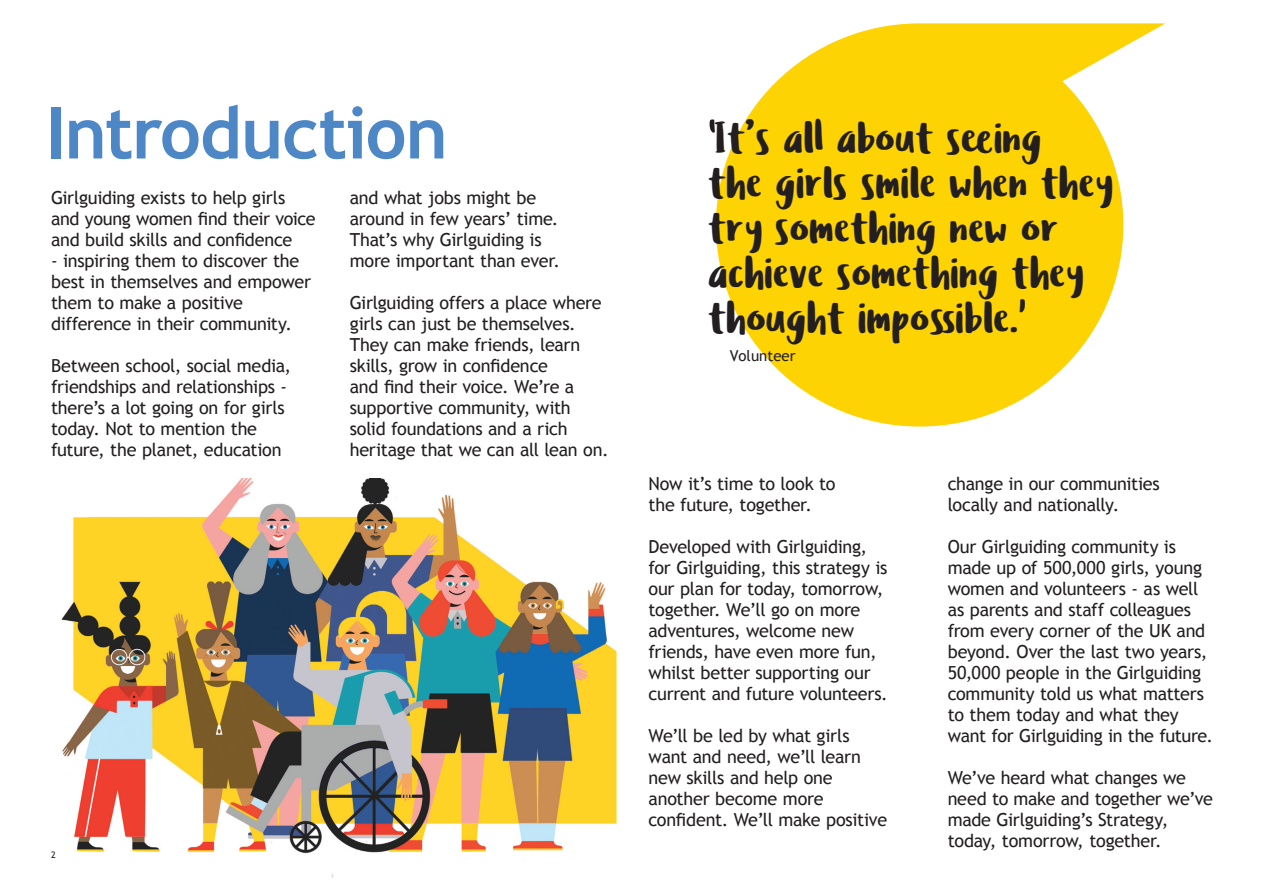
<style>
.page{position:relative;width:1263px;height:893px;background:#fff}
.page>*{position:absolute;margin:0;border:0;box-sizing:border-box;transform-origin:0 0}
.t1{font:700 72px "Trebuchet MS";letter-spacing:-.015em;color:#4d87c6}
.t2{font:45px/45px "Ludicrous";color:#231f20}
.t3{font:18px/21px "Trebuchet MS";letter-spacing:-.015em;color:#231f20}
.t4{font:15px "Trebuchet MS";color:#231f20}
.t5{font:9px "Trebuchet MS";color:#231f20}
</style>
<div class="page">
<svg style="left:716px;top:23px;width:449px;height:404px;fill:#fed304"></svg>
<img style="left:61px;top:478px;width:556px;height:400px">
<svg style="left:710px;top:119px;width:5px;height:14px"></svg>
<p class="t1" style="left:46px;top:88px;width:404px">Introduction</p>
<p class="t3" style="left:51px;top:187px;width:266px">Girlguiding exists to help girls and young women find their voice and build skills and confidence</p>
<p class="t3" style="left:51px;top:250px;width:261px">- inspiring them to discover the best in themselves and empower them to make a positive difference in their community.</p>
<p class="t3" style="left:51px;top:355px;width:242px">Between school, social media, friendships and relationships - there’s a lot going on for girls today. Not to mention the future, the planet, education</p>
<p class="t3" style="left:350px;top:187px;width:212px">and what jobs might be around in few years’ time.<br>That’s why Girlguiding is more important than ever.</p>
<p class="t3" style="left:350px;top:292px;width:260px">Girlguiding offers a place where girls can just be themselves.<br>They can make friends, learn skills, grow in confidence<br>and find their voice. We’re a supportive community, with solid foundations and a rich heritage that we can all lean on.</p>
<p class="t5" style="left:51px;top:850px;width:6px">2</p>
<p class="t2" style="left:709px;top:115px;width:406px">It’s all about seeing<br>the girls smile when they try something new or achieve something they thought impossible.'</p>
<p class="t4" style="left:730px;top:347px;width:67px">Volunteer</p>
<p class="t3" style="left:648px;top:473px;width:189px">Now it’s time to look to the future, together.</p>
<p class="t3" style="left:648px;top:536px;width:241px">Developed with Girlguiding, for Girlguiding, this strategy is our plan for today, tomorrow, together. We’ll go on more adventures, welcome new friends, have even more fun, whilst better supporting our current and future volunteers.</p>
<p class="t3" style="left:648px;top:725px;width:240px">We’ll be led by what girls want and need, we’ll learn new skills and help one another become more confident. We’ll make positive</p>
<p class="t3" style="left:948px;top:473px;width:214px">change in our communities locally and nationally.</p>
<p class="t3" style="left:948px;top:536px;width:267px">Our Girlguiding community is made up of 500,000 girls, young women and volunteers - as well as parents and staff colleagues from every corner of the UK and beyond. Over the last two years,<br>50,000 people in the Girlguiding community told us what matters to them today and what they want for Girlguiding in the future.</p>
<p class="t3" style="left:948px;top:767px;width:267px">We’ve heard what changes we need to make and together we’ve made Girlguiding’s Strategy, today, tomorrow, together.</p>
</div>
